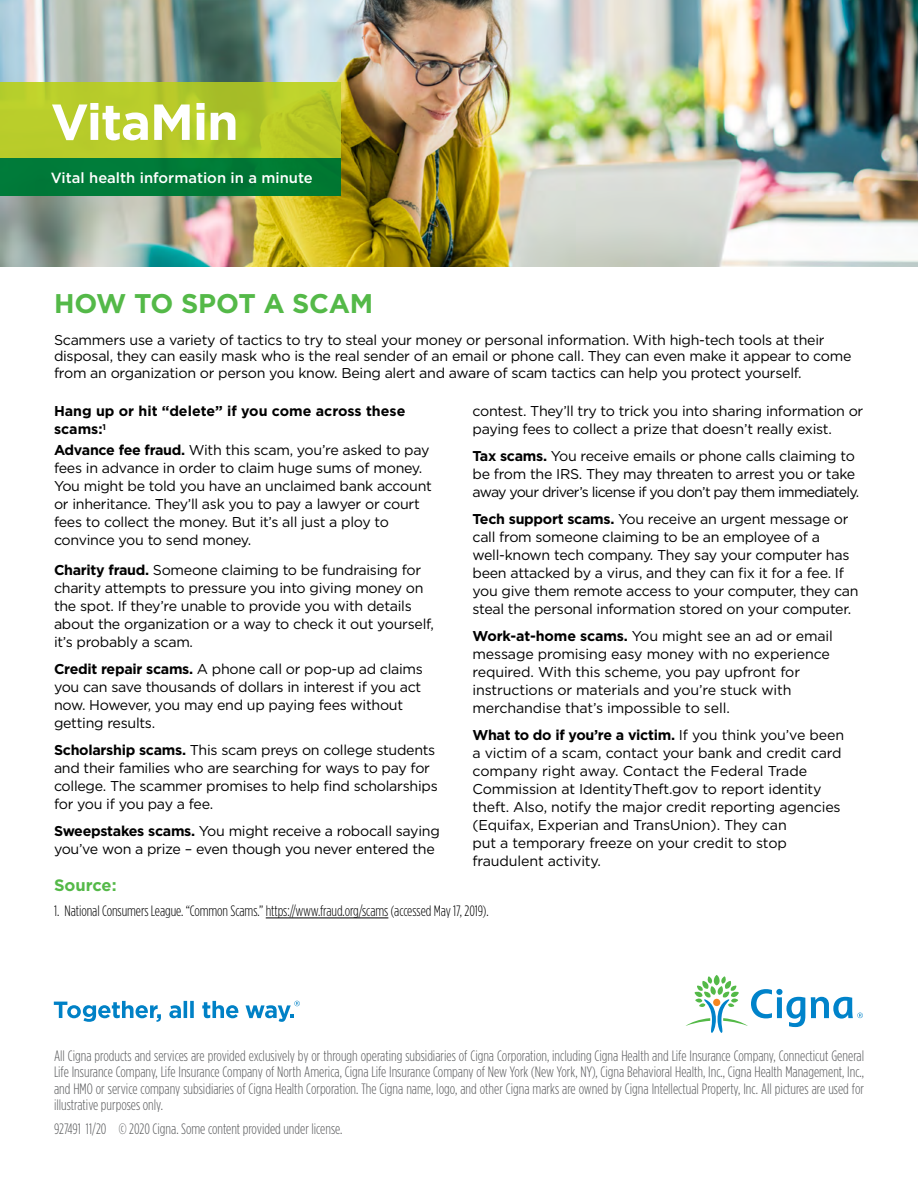
<style>
.page{position:relative;width:918px;height:1188px;background:#fff}
.page>*{position:absolute;margin:0;border:0;box-sizing:border-box;transform-origin:0 0}
.t1{font:700 50.7px "Gotham";letter-spacing:-.02em;color:#fff}
.t2{font:700 27px "Gotham";letter-spacing:-.015em;color:#54b948}
.t3{font:700 16.5px "Gotham";color:#54b948}
.t4{font:300 15px/16.5px "Gotham Condensed";color:#58595b;text-align:justify}
.t5{font:300 15px "Gotham Condensed";letter-spacing:-.005em;color:#000}
.t6{font:500 14.7px "Gotham";color:#fff}
.t7{font:14.25px/18px "Gotham";letter-spacing:-.02em;color:#000}
.t8{font:700 14.25px/18px "Gotham";color:#000}
.s1{font-weight:700}
</style>
<div class="page">
<img style="left:0;top:0;width:918px;height:267px">
<hr style="left:266px;top:918px;width:122px;height:1px;background:#000">
<svg style="left:0;top:82px;width:341px;height:76px;background:#b5c929"></svg>
<div style="left:0;top:158px;width:341px;height:38px;background:#007b38"></div>
<svg style="left:686px;top:975px;width:177px;height:58px"></svg>
<svg style="left:54px;top:1001px;width:107px;height:21px"></svg>
<svg style="left:169px;top:1001px;width:25px;height:17px"></svg>
<svg style="left:202px;top:1001px;width:36px;height:17px"></svg>
<svg style="left:246px;top:1001px;width:54px;height:21px"></svg>
<h1 class="t1" style="left:51px;top:88px;width:189px">VitaMin</h1>
<p class="t6" style="left:51px;top:168px;width:264px">Vital health information in a minute</p>
<h2 class="t2" style="left:54px;top:285px;width:321px">HOW TO SPOT A SCAM</h2>
<p class="t7" style="left:54px;top:331px;width:799px;line-height:16.5px">Scammers use a variety of tactics to try to steal your money or personal information. With high-tech tools at their disposal, they can easily mask who is the real sender of an email or phone call. They can even make it appear to come from an organization or person you know. Being alert and aware of scam tactics can help you protect yourself.</p>
<p class="t7" style="left:472px;top:402px;width:392px">contest. They’ll try to trick you into sharing information or paying fees to collect a prize that doesn’t really exist.</p>
<p class="t7" style="left:472px;top:447px;width:388px"><span class="s1">Tax scams.</span> You receive emails or phone calls claiming to be from the IRS. They may threaten to arrest you or take away your driver’s license if you don’t pay them immediately.</p>
<p class="t7" style="left:472px;top:510px;width:388px"><span class="s1">Tech support scams.</span> You receive an urgent message or call from someone claiming to be an employee of a well-known tech company. They say your computer has been attacked by a virus, and they can fix it for a fee. If you give them remote access to your computer, they can steal the personal information stored on your computer.</p>
<p class="t7" style="left:472px;top:627px;width:362px"><span class="s1">Work-at-home scams.</span> You might see an ad or email message promising easy money with no experience required. With this scheme, you pay upfront for instructions or materials and you’re stuck with merchandise that’s impossible to sell.</p>
<p class="t7" style="left:472px;top:726px;width:373px"><span class="s1">What to do if you’re a victim.</span> If you think you’ve been a victim of a scam, contact your bank and credit card company right away. Contact the Federal Trade Commission at IdentityTheft.gov to report identity theft. Also, notify the major credit reporting agencies (Equifax, Experian and TransUnion). They can<br>put a temporary freeze on your credit to stop fraudulent activity.</p>
<p class="t8" style="left:54px;top:402px;width:353px">Hang up or hit “delete” if you come across these scams:<sup>1</sup></p>
<p class="t7" style="left:54px;top:441px;width:379px"><span class="s1">Advance fee fraud.</span> With this scam, you’re asked to pay fees in advance in order to claim huge sums of money.<br>You might be told you have an unclaimed bank account or inheritance. They’ll ask you to pay a lawyer or court fees to collect the money. But it’s all just a ploy to convince you to send money.</p>
<p class="t7" style="left:54px;top:561px;width:382px"><span class="s1">Charity fraud.</span> Someone claiming to be fundraising for charity attempts to pressure you into giving money on the spot. If they’re unable to provide you with details about the organization or a way to check it out yourself, it’s probably a scam.</p>
<p class="t7" style="left:54px;top:660px;width:370px"><span class="s1">Credit repair scams.</span> A phone call or pop-up ad claims you can save thousands of dollars in interest if you act now. However, you may end up paying fees without getting results.</p>
<p class="t7" style="left:54px;top:741px;width:385px"><span class="s1">Scholarship scams.</span> This scam preys on college students and their families who are searching for ways to pay for college. The scammer promises to help find scholarships for you if you pay a fee.</p>
<p class="t7" style="left:54px;top:822px;width:387px"><span class="s1">Sweepstakes scams.</span> You might receive a robocall saying you’ve won a prize – even though you never entered the</p>
<p class="t3" style="left:54px;top:875px;width:64px">Source:</p>
<p class="t5" style="left:54px;top:903px;width:436px">1. National Consumers League. “Common Scams.” https://www.fraud.org/scams (accessed May 17, 2019).</p>
<p class="t4" style="left:54px;top:1047px;width:812px">All Cigna products and services are provided exclusively by or through operating subsidiaries of Cigna Corporation, including Cigna Health and Life Insurance Company, Connecticut General Life Insurance Company, Life Insurance Company of North America, Cigna Life Insurance Company of New York (New York, NY), Cigna Behavioral Health, Inc., Cigna Health Management, Inc., and HMO or service company subsidiaries of Cigna Health Corporation. The Cigna name, logo, and other Cigna marks are owned by Cigna Intellectual Property, Inc. All pictures are used for illustrative purposes only.</p>
<p class="t4" style="left:54px;top:1120px;width:290px">927491 11/20 © 2020 Cigna. Some content provided under license.</p>
</div>
